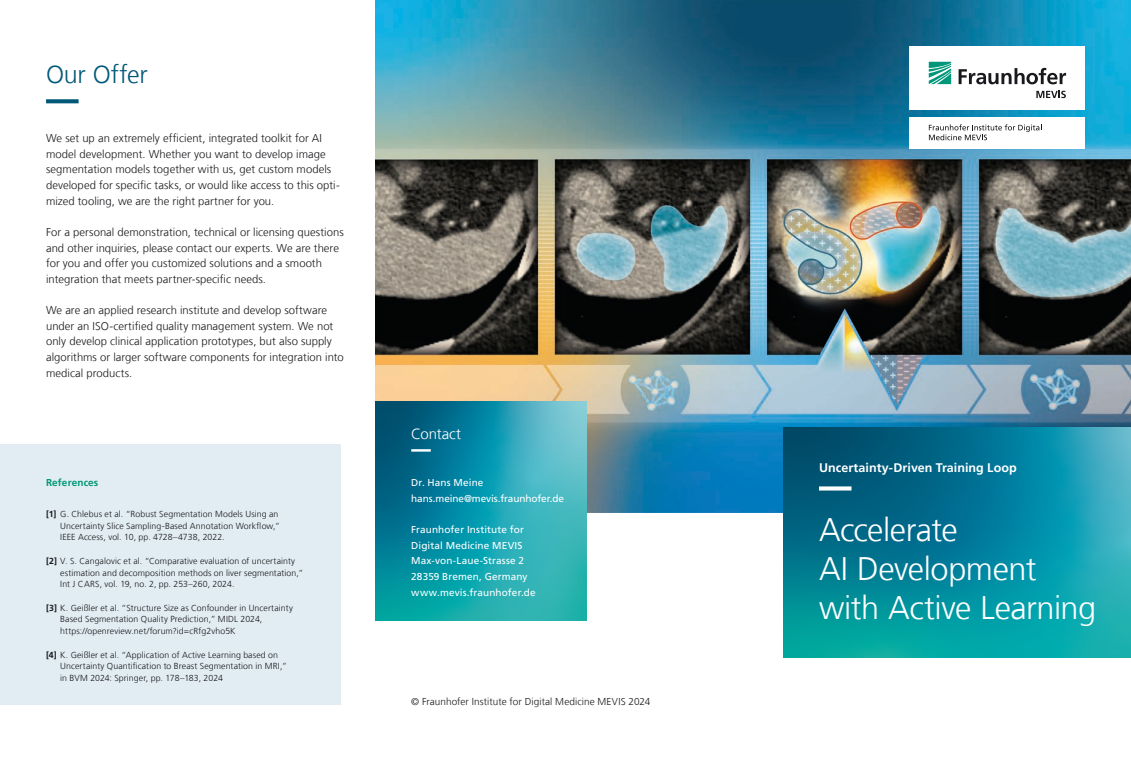
<style>
.page{position:relative;width:1131px;height:766px;background:#fff}
.page>*{position:absolute;margin:0;border:0;box-sizing:border-box;transform-origin:0 0}
.Ueberschrift_26_31_2_weiss{font:300 32.5px/39px "Frutiger LT Com";letter-spacing:-.015em;color:#fff}
.Ueberschrift_20_24_blue_blue_Linie_unten{font:300 25px "Frutiger LT Com";letter-spacing:-.01em;color:#005879}
.Infokasten_gross_Ueberschrift_12_14_4_we{font:300 15px "Frutiger LT Com";letter-spacing:-.01em;color:#fff}
.Sub_Ueberschrift_10_13_weiss_bold_Linie_{font:700 12.5px "Frutiger LT Com";letter-spacing:.005em;color:#fff}
.Fliesstext_9_12_5_schwarz{font:300 11.25px/15.6px "Frutiger LT Com";letter-spacing:.005em;color:#1a181c}
.Infokasten_klein_Fliesstext_8_12_5_weiss{font:10px "Frutiger LT Com";letter-spacing:.01em;color:#fff}
.Infokasten_klein_Fliesstext_8_12_5_schwa{font:300 10px "Frutiger LT Com";letter-spacing:.005em;color:#1a181c}
.Infokasten_klein_Fliesstext_8_12_5_weiss-2{font:10px "Frutiger LT Com";letter-spacing:-.01em;color:#fff}
.Infokasten_klein_Fliesstext_8_12_5_schwa-2{font:700 10px "Frutiger LT Com";letter-spacing:.01em;color:#009776}
.Fussnote_7_9_schwarz{font:300 8.75px/11.2px "Frutiger LT Com";letter-spacing:.01em;color:#1a181c}
.s1{font-weight:700}
</style>
<div class="page">
<div style="left:0;top:444px;width:340px;height:260px;background:#e1edf3"></div>
<img style="left:376px;top:0;width:754px;height:512px">
<svg style="left:376px;top:401px;width:210px;height:219px;background:#1c98a9"></svg>
<svg style="left:411px;top:449px;width:157px;height:2px"></svg>
<svg style="left:783px;top:427px;width:347px;height:230px;background:#08879b"></svg>
<div style="left:909px;top:46px;width:175px;height:64px;background:#fff"></div>
<div style="left:909px;top:116px;width:175px;height:32px;background:#fff"></div>
<svg style="left:928px;top:124px;width:112px;height:16px"></svg>
<svg style="left:928px;top:62px;width:23px;height:22px"></svg>
<svg style="left:958px;top:68px;width:107px;height:16px"></svg>
<svg style="left:1036px;top:91px;width:29px;height:7px"></svg>
<svg style="left:819px;top:486px;width:283px;height:4px"></svg>
<svg style="left:46px;top:99px;width:33px;height:4px"></svg>
<p class="Ueberschrift_20_24_blue_blue_Linie_unten" style="left:46px;top:59px;width:103px">Our Offer</p>
<p class="Fliesstext_9_12_5_schwarz" style="left:46px;top:130px;width:295px">We set up an extremely efficient, integrated toolkit for AI model development. Whether you want to develop image segmentation models together with us, get custom models developed for specific tasks, or would like access to this opti&shy;mized tooling, we are the right partner for you.</p>
<p class="Fliesstext_9_12_5_schwarz" style="left:46px;top:224px;width:299px">For a personal demonstration, technical or licensing questions and other inquiries, please contact our experts. We are there for you and offer you customized solutions and a smooth integration that meets partner-specific needs.</p>
<p class="Fliesstext_9_12_5_schwarz" style="left:46px;top:302px;width:299px">We are an applied research institute and develop software under an ISO-certified quality management system. We not only develop clinical application prototypes, but also supply algorithms or larger software components for integration into medical products.</p>
<p class="Infokasten_klein_Fliesstext_8_12_5_schwa-2" style="left:46px;top:476px;width:54px">References</p>
<p class="Fussnote_7_9_schwarz" style="left:60px;top:508px;width:221px;text-indent:-14px"><span class="s1">[1]</span> G. Chlebus et al. “Robust Segmentation Models Using an<br>Uncertainty Slice Sampling-Based Annotation Workflow,”<br>IEEE Access, vol. 10, pp. 4728–4738, 2022.</p>
<p class="Fussnote_7_9_schwarz" style="left:60px;top:555px;width:244px;text-indent:-14px"><span class="s1">[2]</span> V. S. Cangalovic et al. “Comparative evaluation of uncertainty estimation and decomposition methods on liver segmentation,”<br>Int J CARS, vol. 19, no. 2, pp. 253–260, 2024.</p>
<p class="Fussnote_7_9_schwarz" style="left:60px;top:602px;width:234px;text-indent:-14px"><span class="s1">[3]</span> K. Geißler et al. “Structure Size as Confounder in Uncertainty<br>Based Segmentation Quality Prediction,” MIDL 2024, https://openreview.net/forum?id=cRfg2vho5K</p>
<p class="Fussnote_7_9_schwarz" style="left:60px;top:649px;width:228px;text-indent:-14px"><span class="s1">[4]</span> K. Geißler et al. “Application of Active Learning based on<br>Uncertainty Quantification to Breast Segmentation in MRI,” in BVM 2024: Springer, pp. 178–183, 2024</p>
<p class="Infokasten_gross_Ueberschrift_12_14_4_we" style="left:411px;top:425px;width:51px">Contact</p>
<p class="Infokasten_klein_Fliesstext_8_12_5_weiss" style="left:411px;top:476px;width:74px">Dr. Hans Meine</p>
<p class="Infokasten_klein_Fliesstext_8_12_5_weiss-2" style="left:411px;top:492px;width:154px">hans.meine@mevis.fraunhofer.de</p>
<p class="Infokasten_klein_Fliesstext_8_12_5_weiss" style="left:411px;top:523px;width:114px">Fraunhofer Institute for</p>
<p class="Infokasten_klein_Fliesstext_8_12_5_weiss" style="left:411px;top:539px;width:113px">Digital Medicine MEVIS</p>
<p class="Infokasten_klein_Fliesstext_8_12_5_weiss" style="left:411px;top:554px;width:114px">Max-von-Laue-Strasse 2</p>
<p class="Infokasten_klein_Fliesstext_8_12_5_weiss" style="left:411px;top:570px;width:118px">28359 Bremen, Germany</p>
<p class="Infokasten_klein_Fliesstext_8_12_5_weiss" style="left:411px;top:586px;width:126px">www.mevis.fraunhofer.de</p>
<p class="Infokasten_klein_Fliesstext_8_12_5_schwa" style="left:411px;top:695px;width:240px">© Fraunhofer Institute for Digital Medicine MEVIS 2024</p>
<p class="Sub_Ueberschrift_10_13_weiss_bold_Linie_" style="left:819px;top:460px;width:199px">Uncertainty-Driven Training Loop</p>
<p class="Ueberschrift_26_31_2_weiss" style="left:819px;top:510px;width:279px">Accelerate<br>AI Development with Active Learning</p>
</div>
